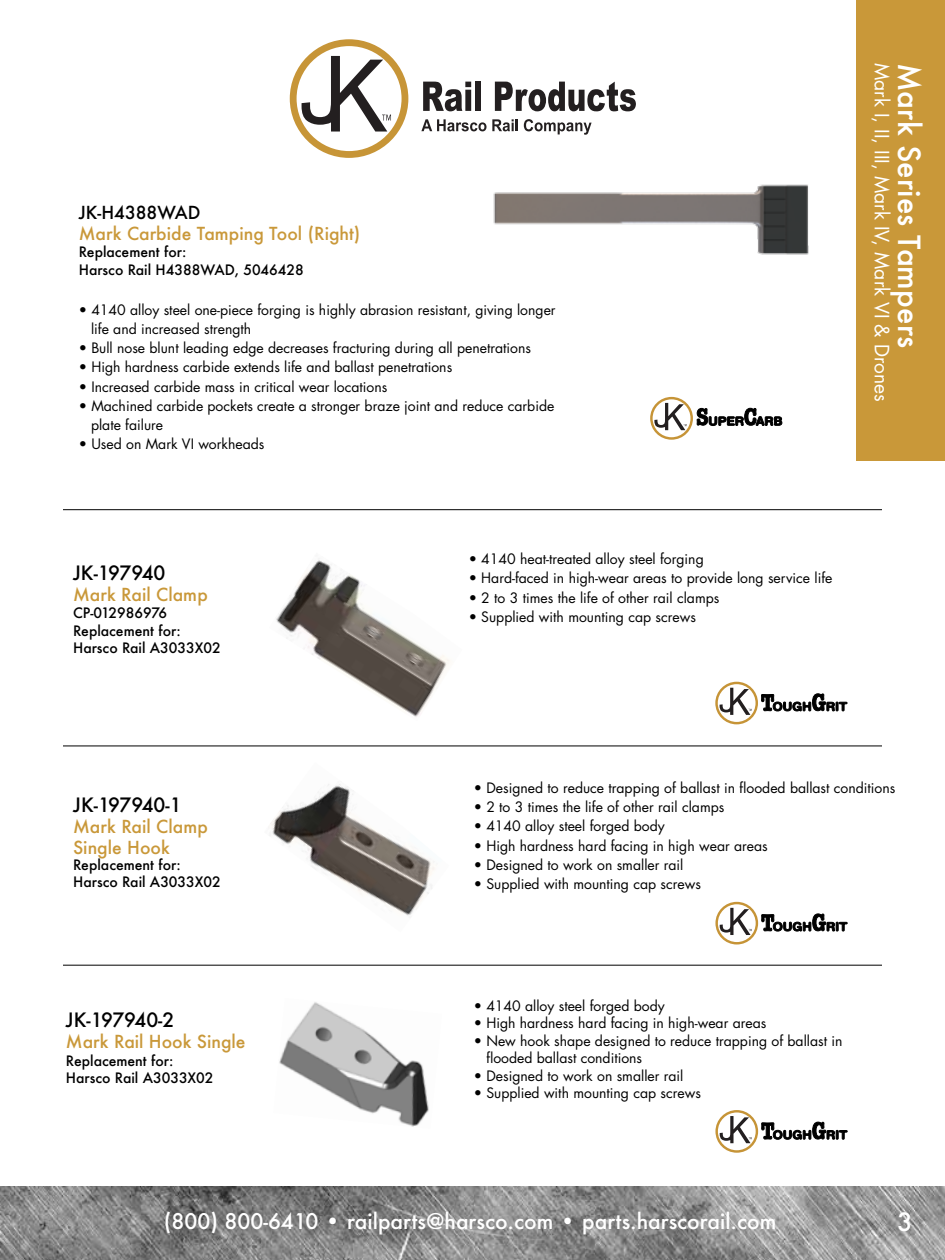
<style>
.page{position:relative;width:945px;height:1260px;background:#fff}
.page>*{position:absolute;margin:0;border:0;box-sizing:border-box;transform-origin:0 0}
.t1{font:500 29.75px "Futura";color:#fff}
.t2{font:500 24.5px "Futura";color:#fff}
.t3{font:500 21px "Futura";color:#fff}
.t4{font:19.25px "Futura";color:#fff}
.t5{font:500 19.25px "Futura";letter-spacing:-.015em;color:#000}
.t6{font:500 17.5px/21px "Futura";color:#c99839}
.t7{font:500 17.5px "Futura";color:#000}
.t8{font:14px/19.2px "Futura";color:#000}
.t9{font:500 14px/17.5px "Futura";color:#000}
</style>
<div class="page">
<div style="left:856px;top:0;width:89px;height:461px;background:#c99839"></div>
<img style="left:0;top:1186px;width:945px;height:74px">
<svg style="left:290px;top:39px;width:118px;height:119px"></svg>
<svg style="left:423px;top:82px;width:48px;height:29px"></svg>
<div style="left:475px;top:82px;width:6px;height:29px;background:#231f20"></div>
<svg style="left:495px;top:82px;width:141px;height:29px"></svg>
<svg style="left:421px;top:119px;width:97px;height:12px"></svg>
<svg style="left:524px;top:119px;width:68px;height:16px"></svg>
<img style="left:279px;top:1002px;width:150px;height:125px">
<hr style="left:63px;top:965px;width:819px;height:1px;background:#000">
<hr style="left:63px;top:509px;width:819px;height:1px;background:#000">
<img style="left:270px;top:784px;width:165px;height:132px">
<img style="left:276px;top:560px;width:174px;height:157px">
<svg style="left:715px;top:682px;width:132px;height:42px"></svg>
<svg style="left:715px;top:902px;width:133px;height:43px"></svg>
<svg style="left:715px;top:1110px;width:133px;height:43px"></svg>
<hr style="left:63px;top:746px;width:819px;height:1px;background:#000">
<svg style="left:650px;top:397px;width:132px;height:43px"></svg>
<img style="left:493px;top:184px;width:316px;height:71px">
<p class="t7" style="left:79px;top:200px;width:123px">JK-H4388WAD</p>
<p class="t6" style="left:79px;top:223px;width:283px">Mark Carbide Tamping Tool (Right)</p>
<p class="t9" style="left:79px;top:243px;width:226px">Replacement for:<br>Harsco Rail H4388WAD, 5046428</p>
<p class="t8" style="left:91px;top:300px;width:466px;text-indent:-12px">• 4140 alloy steel one-piece forging is highly abrasion resistant, giving longer life and increased strength</p>
<p class="t8" style="left:79px;top:338px;width:454px">• Bull nose blunt leading edge decreases fracturing during all penetrations</p>
<p class="t8" style="left:79px;top:357px;width:375px">• High hardness carbide extends life and ballast penetrations</p>
<p class="t8" style="left:79px;top:377px;width:310px">• Increased carbide mass in critical wear locations</p>
<p class="t8" style="left:91px;top:396px;width:465px;text-indent:-12px">• Machined carbide pockets create a stronger braze joint and reduce carbide plate failure</p>
<p class="t8" style="left:79px;top:434px;width:187px">• Used on Mark VI workheads</p>
<h3 class="t4" style="left:895px;top:63px;width:341px;rotate:90deg">Mark I, II, III, Mark IV, Mark VI &amp; Drones</h3>
<h1 class="t1" style="left:930px;top:63px;width:286px;rotate:90deg">Mark Series Tampers</h1>
<h3 class="t5" style="left:73px;top:559px;width:94px">JK-197940</h3>
<p class="t6" style="left:73px;top:583px;width:136px">Mark Rail Clamp</p>
<p class="t9" style="left:73px;top:604px;width:149px">CP-012986976<br>Replacement for:<br>Harsco Rail A3033X02</p>
<p class="t8" style="left:469px;top:549px;width:237px">• 4140 heat-treated alloy steel forging</p>
<p class="t8" style="left:469px;top:568px;width:365px">• Hard-faced in high-wear areas to provide long service life</p>
<p class="t8" style="left:469px;top:588px;width:252px">• 2 to 3 times the life of other rail clamps</p>
<p class="t8" style="left:469px;top:607px;width:229px">• Supplied with mounting cap screws</p>
<h3 class="t5" style="left:73px;top:791px;width:110px">JK-197940-1</h3>
<p class="t6" style="left:73px;top:816px;width:136px">Mark Rail Clamp<br>Single Hook</p>
<p class="t9" style="left:73px;top:855px;width:149px">Replacement for:<br>Harsco Rail A3033X02</p>
<h3 class="t5" style="left:66px;top:1007px;width:110px">JK-197940-2</h3>
<p class="t6" style="left:66px;top:1031px;width:181px">Mark Rail Hook Single</p>
<p class="t9" style="left:66px;top:1051px;width:149px">Replacement for:<br>Harsco Rail A3033X02</p>
<p class="t8" style="left:474px;top:778px;width:423px">• Designed to reduce trapping of ballast in flooded ballast conditions</p>
<p class="t8" style="left:474px;top:797px;width:252px">• 2 to 3 times the life of other rail clamps</p>
<p class="t8" style="left:474px;top:816px;width:193px">• 4140 alloy steel forged body</p>
<p class="t8" style="left:474px;top:836px;width:296px">• High hardness hard facing in high wear areas</p>
<p class="t8" style="left:474px;top:855px;width:211px">• Designed to work on smaller rail</p>
<p class="t8" style="left:474px;top:874px;width:229px">• Supplied with mounting cap screws</p>
<p class="t8" style="left:474px;top:996px;width:193px">• 4140 alloy steel forged body</p>
<p class="t8" style="left:474px;top:1013px;width:294px">• High hardness hard facing in high-wear areas</p>
<p class="t8" style="left:486px;top:1031px;width:358px;line-height:17.5px;text-indent:-13px">• New hook shape designed to reduce trapping of ballast in flooded ballast conditions</p>
<p class="t8" style="left:474px;top:1066px;width:211px">• Designed to work on smaller rail</p>
<p class="t8" style="left:474px;top:1083px;width:229px">• Supplied with mounting cap screws</p>
<h3 class="t3" style="left:164px;top:1207px;width:614px">(800) 800-6410 • railparts@harsco.com • parts.harscorail.com</h3>
<h2 class="t2" style="left:897px;top:1205px;width:17px">3</h2>
</div>
